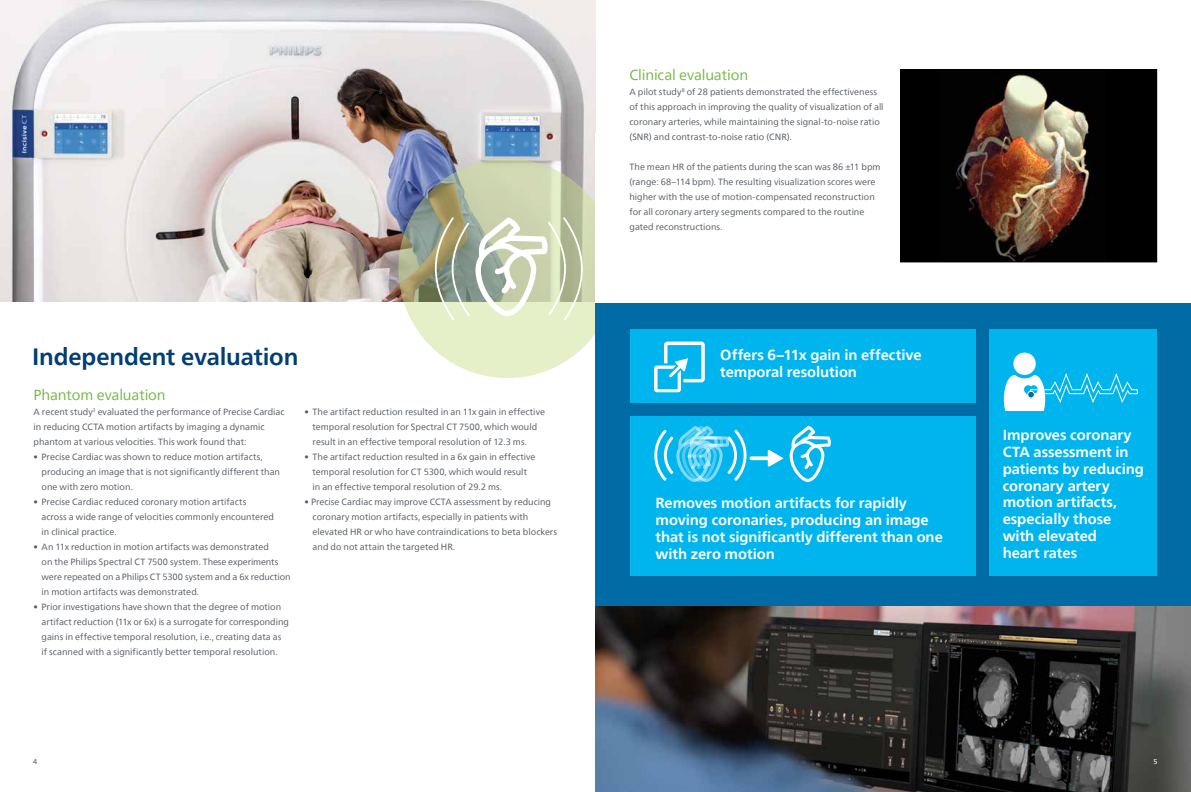
<style>
.page{position:relative;width:1191px;height:792px;background:#fff}
.page>*{position:absolute;margin:0;border:0;box-sizing:border-box;transform-origin:0 0}
.t1{font:700 23.5px "Neue Frutiger World";letter-spacing:-.01em;color:#003e75}
.t2{font:700 14.5px/17px "Neue Frutiger World";letter-spacing:-.005em;color:#fff}
.t3{font:14.5px "Neue Frutiger World";letter-spacing:-.01em;color:#72b840}
.t4{font:9px/15px "Neue Frutiger World";color:#53585f}
.t5{font:7px "Neue Frutiger World";color:#53585f}
.t6{font:7px "Neue Frutiger World";color:#fff}
</style>
<div class="page">
<img style="left:595px;top:438px;width:596px;height:354px">
<img style="left:0;top:0;width:595px;height:302px">
<svg style="left:398px;top:159px;width:219px;height:219px"></svg>
<svg style="left:434px;top:216px;width:149px;height:106px"></svg>
<img style="left:902px;top:71px;width:253px;height:189px">
<div style="left:900px;top:69px;width:257px;height:193px;border:1px solid #000"></div>
<div style="left:596px;top:133px;width:54px;height:177px;background:#fff"></div>
<div style="left:596px;top:303px;width:595px;height:302px;background:#006ba4"></div>
<div style="left:630px;top:329px;width:346px;height:73px;background:#00b5ed"></div>
<div style="left:989px;top:329px;width:168px;height:246px;background:#00b5ed"></div>
<div style="left:629px;top:416px;width:346px;height:159px;background:#00b5ed"></div>
<div style="left:1013px;top:353px;width:22px;height:22px;background:#fff;border-radius:50%"></div>
<svg style="left:1003px;top:373px;width:135px;height:38px"></svg>
<div style="left:1027px;top:391px;width:7px;height:7px;background:#006ba4;border-radius:50%"></div>
<div style="left:1027px;top:391px;width:7px;height:7px;border:1px solid #fff;border-radius:50%"></div>
<svg style="left:654px;top:342px;width:51px;height:50px"></svg>
<svg style="left:789px;top:426px;width:42px;height:56px"></svg>
<svg style="left:654px;top:426px;width:129px;height:56px"></svg>
<h1 class="t1" style="left:32px;top:336px;width:268px">Independent evaluation</h1>
<h2 class="t3" style="left:34px;top:384px;width:134px">Phantom evaluation</h2>
<p class="t4" style="left:34px;top:405px;width:252px">A recent study<sup>3</sup> evaluated the performance of Precise Cardiac in reducing CCTA motion artifacts by imaging a dynamic phantom at various velocities. This work found that:</p>
<p class="t4" style="left:42px;top:450px;width:240px;text-indent:-8px">• Precise Cardiac was shown to reduce motion artifacts, producing an image that is not significantly different than one with zero motion.</p>
<p class="t4" style="left:42px;top:495px;width:234px;text-indent:-8px">• Precise Cardiac reduced coronary motion artifacts across a wide range of velocities commonly encountered in clinical practice.</p>
<p class="t4" style="left:42px;top:540px;width:251px;text-indent:-8px">• An 11x reduction in motion artifacts was demonstrated<br>on the Philips Spectral CT 7500 system. These experiments were repeated on a Philips CT 5300 system and a 6x reduction in motion artifacts was demonstrated.</p>
<p class="t4" style="left:42px;top:600px;width:249px;text-indent:-8px">• Prior investigations have shown that the degree of motion artifact reduction (11x or 6x) is a surrogate for corresponding gains in effective temporal resolution, i.e., creating data as if scanned with a significantly better temporal resolution.</p>
<p class="t4" style="left:312px;top:405px;width:234px;text-indent:-8px">• The artifact reduction resulted in an 11x gain in effective temporal resolution for Spectral CT 7500, which would result in an effective temporal resolution of 12.3 ms.</p>
<p class="t4" style="left:312px;top:450px;width:224px;text-indent:-8px">• The artifact reduction resulted in a 6x gain in effective temporal resolution for CT 5300, which would result in an effective temporal resolution of 29.2 ms.</p>
<p class="t4" style="left:312px;top:495px;width:246px;text-indent:-8px">• Precise Cardiac may improve CCTA assessment by reducing coronary motion artifacts, especially in patients with elevated HR or who have contraindications to beta blockers and do not attain the targeted HR.</p>
<h2 class="t3" style="left:629px;top:64px;width:120px">Clinical evaluation</h2>
<p class="t4" style="left:629px;top:85px;width:256px">A pilot study<sup>8</sup> of 28 patients demonstrated the effectiveness of this approach in improving the quality of visualization of all coronary arteries, while maintaining the signal-to-noise ratio (SNR) and contrast-to-noise ratio (CNR).</p>
<p class="t4" style="left:629px;top:160px;width:252px">The mean HR of the patients during the scan was 86 ±11 bpm (range: 68–114 bpm). The resulting visualization scores were higher with the use of motion-compensated reconstruction for all coronary artery segments compared to the routine gated reconstructions.</p>
<h2 class="t2" style="left:720px;top:346px;width:203px">Offers 6–11x gain in effective temporal resolution</h2>
<h2 class="t2" style="left:655px;top:494px;width:289px">Removes motion artifacts for rapidly moving coronaries, producing an image that is not significantly different than one with zero motion</h2>
<h2 class="t2" style="left:1002px;top:426px;width:143px">Improves coronary<br>CTA assessment in patients by reducing coronary artery motion artifacts, especially those with elevated<br>heart rates</h2>
<p class="t5" style="left:33px;top:756px;width:6px">4</p>
<p class="t6" style="left:1153px;top:756px;width:6px">5</p>
</div>
